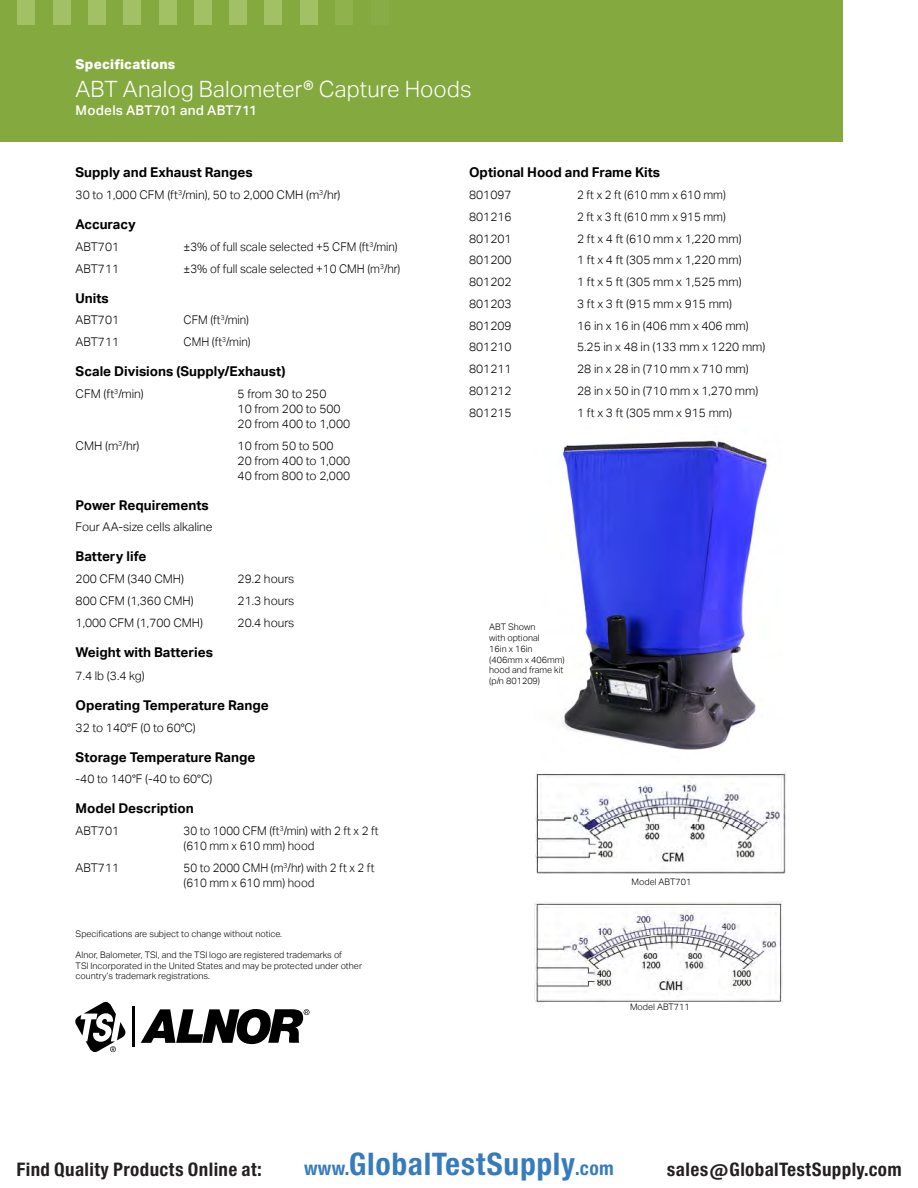
<style>
.page{position:relative;width:918px;height:1188px;background:#fff}
.page>*{position:absolute;margin:0;border:0;box-sizing:border-box;transform-origin:0 0}
.t1{font:29.7px "Europa Gro Nr 2 SBOP Bol Con";letter-spacing:.02em;color:#367bbc}
.t2{font:300 22.5px "Aktiv Grotesk";letter-spacing:.005em;color:#fff}
.t3{font:17.85px "Europa Gro Nr 2 SBOP Bol Con";letter-spacing:.02em;color:#231f20}
.t4{font:700 13.5px "Aktiv Grotesk";color:#000}
.t5{font:500 13.5px "Aktiv Grotesk";letter-spacing:.02em;color:#fff}
.t6{font:800 13.5px "Aktiv Grotesk";letter-spacing:.02em;color:#fff}
.t7{font:300 12px/15px "Aktiv Grotesk";color:#000}
.t8{font:300 12px/15px "Aktiv Grotesk";color:#000;scale:.96 1}
.t9{font:300 9px/10.8px "Aktiv Grotesk";color:#000}
.s1{font-size:18.3px}
</style>
<div class="page">
<hr style="left:132px;top:1006px;width:2px;height:41px;background:#000">
<svg style="left:75px;top:1002px;width:51px;height:50px"></svg>
<svg style="left:141px;top:1009px;width:169px;height:35px"></svg>
<div style="left:0;top:0;width:842px;height:141px;background:#83a93f"></div>
<svg style="left:17px;top:0;width:1px;height:25px"></svg>
<div style="left:18px;top:0;width:17px;height:25px;background:#a2c064"></div>
<div style="left:53px;top:0;width:18px;height:25px;background:#a2c064"></div>
<div style="left:123px;top:0;width:18px;height:25px;background:#a2c064"></div>
<div style="left:159px;top:0;width:18px;height:25px;background:#a2c064"></div>
<div style="left:194px;top:0;width:18px;height:25px;background:#a2c064"></div>
<div style="left:229px;top:0;width:18px;height:25px;background:#a2c064"></div>
<div style="left:265px;top:0;width:17px;height:25px;background:#a2c064"></div>
<div style="left:300px;top:0;width:18px;height:25px;background:#a2c064"></div>
<div style="left:88px;top:0;width:18px;height:25px;background:#a2c064"></div>
<div style="left:335px;top:0;width:18px;height:25px;background:#8fb24d"></div>
<div style="left:371px;top:0;width:17px;height:25px;background:#89ad46"></div>
<img style="left:560px;top:438px;width:208px;height:312px">
<img style="left:536px;top:773px;width:249px;height:101px">
<img style="left:534px;top:901px;width:249px;height:101px">
<p class="t6" style="left:76px;top:57px;width:101px">Specifications</p>
<h2 class="t2" style="left:76px;top:77px;width:398px">ABT Analog Balometer® Capture Hoods</h2>
<p class="t5" style="left:76px;top:103px;width:183px">Models ABT701 and ABT711</p>
<p class="t4" style="left:76px;top:165px;width:179px">Supply and Exhaust Ranges</p>
<p class="t7" style="left:76px;top:188px;width:266px">30 to 1,000 CFM (ft<sup>3</sup>/min), 50 to 2,000 CMH (m<sup>3</sup>/hr)</p>
<p class="t4" style="left:76px;top:217px;width:62px">Accuracy</p>
<p class="t7" style="left:76px;top:239px;width:45px">ABT701</p>
<p class="t8" style="left:184px;top:239px;width:225px">±3% of full scale selected +5 CFM (ft<sup>3</sup>/min)</p>
<p class="t7" style="left:76px;top:261px;width:45px">ABT711</p>
<p class="t8" style="left:184px;top:261px;width:227px">±3% of full scale selected +10 CMH (m<sup>3</sup>/hr)</p>
<p class="t4" style="left:76px;top:290px;width:35px">Units</p>
<p class="t7" style="left:76px;top:313px;width:45px">ABT701</p>
<p class="t8" style="left:184px;top:313px;width:70px">CFM (ft<sup>3</sup>/min)</p>
<p class="t7" style="left:76px;top:335px;width:45px">ABT711</p>
<p class="t8" style="left:184px;top:335px;width:71px">CMH (ft<sup>3</sup>/min)</p>
<p class="t4" style="left:76px;top:364px;width:211px">Scale Divisions (Supply/Exhaust)</p>
<p class="t7" style="left:76px;top:386px;width:70px">CFM (ft<sup>3</sup>/min)</p>
<p class="t7" style="left:238px;top:386px;width:114px">5 from 30 to 250<br>10 from 200 to 500<br>20 from 400 to 1,000</p>
<p class="t7" style="left:76px;top:438px;width:65px">CMH (m<sup>3</sup>/hr)</p>
<p class="t7" style="left:238px;top:438px;width:114px">10 from 50 to 500<br>20 from 400 to 1,000<br>40 from 800 to 2,000</p>
<p class="t4" style="left:76px;top:497px;width:135px">Power Requirements</p>
<p class="t7" style="left:76px;top:520px;width:139px">Four AA-size cells alkaline</p>
<p class="t4" style="left:76px;top:549px;width:72px">Battery life</p>
<p class="t7" style="left:76px;top:572px;width:110px">200 CFM (340 CMH)</p>
<p class="t7" style="left:238px;top:572px;width:58px">29.2 hours</p>
<p class="t7" style="left:76px;top:593px;width:120px">800 CFM (1,360 CMH)</p>
<p class="t7" style="left:238px;top:593px;width:58px">21.3 hours</p>
<p class="t7" style="left:76px;top:615px;width:129px">1,000 CFM (1,700 CMH)</p>
<p class="t7" style="left:238px;top:615px;width:58px">20.4 hours</p>
<p class="t4" style="left:76px;top:644px;width:139px">Weight with Batteries</p>
<p class="t7" style="left:76px;top:668px;width:71px">7.4 lb (3.4 kg)</p>
<p class="t4" style="left:76px;top:697px;width:195px">Operating Temperature Range</p>
<p class="t7" style="left:76px;top:720px;width:122px">32 to 140°F (0 to 60°C)</p>
<p class="t4" style="left:76px;top:749px;width:181px">Storage Temperature Range</p>
<p class="t7" style="left:76px;top:772px;width:138px">-40 to 140°F (-40 to 60°C)</p>
<p class="t4" style="left:76px;top:801px;width:120px">Model Description</p>
<p class="t7" style="left:76px;top:824px;width:45px">ABT701</p>
<p class="t8" style="left:184px;top:824px;width:205px">30 to 1000 CFM (ft<sup>3</sup>/min) with 2 ft x 2 ft (610 mm x 610 mm) hood</p>
<p class="t7" style="left:76px;top:860px;width:45px">ABT711</p>
<p class="t8" style="left:184px;top:860px;width:200px">50 to 2000 CMH (m<sup>3</sup>/hr) with 2 ft x 2 ft (610 mm x 610 mm) hood</p>
<p class="t9" style="left:76px;top:929px;width:208px">Specifications are subject to change without notice.</p>
<p class="t9" style="left:76px;top:950px;width:288px">Alnor, Balometer, TSI, and the TSI logo are registered trademarks of<br>TSI Incorporated in the United States and may be protected under other country’s trademark registrations.</p>
<p class="t4" style="left:469px;top:165px;width:192px">Optional Hood and Frame Kits</p>
<p class="t7" style="left:469px;top:188px;width:44px">801097</p>
<p class="t8" style="left:577px;top:188px;width:157px">2 ft x 2 ft (610 mm x 610 mm)</p>
<p class="t7" style="left:469px;top:209px;width:44px">801216</p>
<p class="t8" style="left:577px;top:209px;width:157px">2 ft x 3 ft (610 mm x 915 mm)</p>
<p class="t7" style="left:469px;top:231px;width:44px">801201</p>
<p class="t7" style="left:577px;top:231px;width:166px">2 ft x 4 ft (610 mm x 1,220 mm)</p>
<p class="t7" style="left:469px;top:253px;width:44px">801200</p>
<p class="t7" style="left:577px;top:253px;width:166px">1 ft x 4 ft (305 mm x 1,220 mm)</p>
<p class="t7" style="left:469px;top:274px;width:44px">801202</p>
<p class="t7" style="left:577px;top:274px;width:166px">1 ft x 5 ft (305 mm x 1,525 mm)</p>
<p class="t7" style="left:469px;top:296px;width:44px">801203</p>
<p class="t7" style="left:577px;top:296px;width:157px">3 ft x 3 ft (915 mm x 915 mm)</p>
<p class="t7" style="left:469px;top:318px;width:44px">801209</p>
<p class="t7" style="left:577px;top:318px;width:173px">16 in x 16 in (406 mm x 406 mm)</p>
<p class="t7" style="left:469px;top:340px;width:44px">801210</p>
<p class="t7" style="left:577px;top:340px;width:190px">5.25 in x 48 in (133 mm x 1220 mm)</p>
<p class="t7" style="left:469px;top:361px;width:44px">801211</p>
<p class="t7" style="left:577px;top:361px;width:173px">28 in x 28 in (710 mm x 710 mm)</p>
<p class="t7" style="left:469px;top:383px;width:44px">801212</p>
<p class="t7" style="left:577px;top:383px;width:183px">28 in x 50 in (710 mm x 1,270 mm)</p>
<p class="t7" style="left:469px;top:405px;width:44px">801215</p>
<p class="t7" style="left:577px;top:405px;width:157px">1 ft x 3 ft (305 mm x 915 mm)</p>
<p class="t9" style="left:489px;top:622px;width:77px">ABT Shown<br>with optional<br>16in x 16in (406mm x 406mm) hood and frame kit (p/n 801209)</p>
<p class="t9" style="left:632px;top:877px;width:61px">Model ABT701</p>
<p class="t9" style="left:630px;top:1002px;width:61px">Model ABT711</p>
<h3 class="t3" style="left:16px;top:1159px;width:247px">Find Quality Products Online at:</h3>
<h1 class="t1" style="left:304px;top:1147px;width:311px"><span class="s1">www.</span>GlobalTestSupply<span class="s1">.com</span></h1>
<h3 class="t3" style="left:667px;top:1159px;width:236px">sales@GlobalTestSupply.com</h3>
</div>
